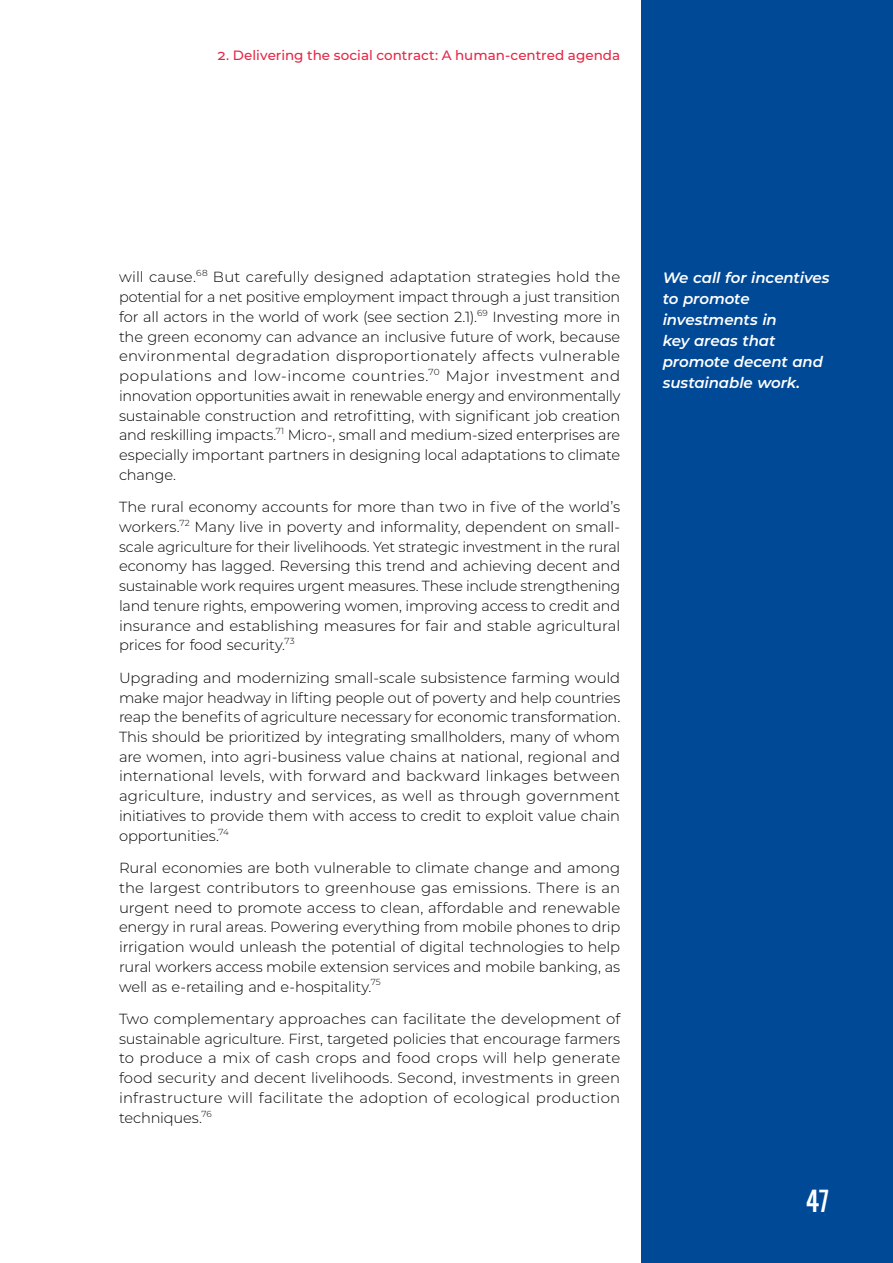
<style>
.page{position:relative;width:893px;height:1263px;background:#fff}
.page>*{position:absolute;margin:0;border:0;box-sizing:border-box;transform-origin:0 0}
.t1{font:25.5px "Oswald";color:#fff}
.t2{font:italic 600 15px/21px "Montserrat";letter-spacing:-.01em;color:#fff}
.t3{font:300 14.7px/19.8px "Montserrat";letter-spacing:-.005em;color:#000;text-align:justify}
.t4{font:500 13.5px "Montserrat";color:#e62645}
</style>
<div class="page">
<div style="left:641px;top:0;width:252px;height:1263px;background:#004996"></div>
<p class="t4" style="left:217px;top:46px;width:405px">2. Delivering the social contract: A human-centred agenda</p>
<p class="t3" style="left:119px;top:267px;width:503px">will cause.<sup>68</sup> But carefully designed adaptation strategies hold the potential for a net positive employment impact through a just transition for all actors in the world of work (see section 2.1).<sup>69</sup> Investing more in the green economy can advance an inclusive future of work, because environmental degradation disproportionately affects vulnerable populations and low-income countries.<sup>70</sup> Major investment and innovation opportunities await in renewable energy and environmentally sustainable construction and retrofitting, with significant job creation and reskilling impacts.<sup>71</sup> Micro-, small and medium-sized enterprises are especially important partners in designing local adaptations to climate change.</p>
<p class="t3" style="left:119px;top:497px;width:503px">The rural economy accounts for more than two in five of the world’s workers.<sup>72</sup> Many live in poverty and informality, dependent on small&shy;scale agriculture for their livelihoods. Yet strategic investment in the rural economy has lagged. Reversing this trend and achieving decent and sustainable work requires urgent measures. These include strengthening land tenure rights, empowering women, improving access to credit and insurance and establishing measures for fair and stable agricultural prices for food security.<sup>73</sup></p>
<p class="t3" style="left:119px;top:667px;width:503px">Upgrading and modernizing small-scale subsistence farming would make major headway in lifting people out of poverty and help countries reap the benefits of agriculture necessary for economic transformation.<br>This should be prioritized by integrating smallholders, many of whom are women, into agri-business value chains at national, regional and international levels, with forward and backward linkages between agriculture, industry and services, as well as through government initiatives to provide them with access to credit to exploit value chain opportunities.<sup>74</sup></p>
<p class="t3" style="left:119px;top:857px;width:503px">Rural economies are both vulnerable to climate change and among the largest contributors to greenhouse gas emissions. There is an urgent need to promote access to clean, affordable and renewable energy in rural areas. Powering everything from mobile phones to drip irrigation would unleash the potential of digital technologies to help rural workers access mobile extension services and mobile banking, as well as e‑retailing and e-hospitality.<sup>75</sup></p>
<p class="t3" style="left:119px;top:1008px;width:503px">Two complementary approaches can facilitate the development of sustainable agriculture. First, targeted policies that encourage farmers to produce a mix of cash crops and food crops will help generate food security and decent livelihoods. Second, investments in green infrastructure will facilitate the adoption of ecological production techniques.<sup>76</sup></p>
<p class="t2" style="left:663px;top:266px;width:168px">We call for incentives to promote investments in<br>key areas that promote decent and sustainable work.</p>
<h1 class="t1" style="left:806px;top:1182px;width:25px">47</h1>
</div>
